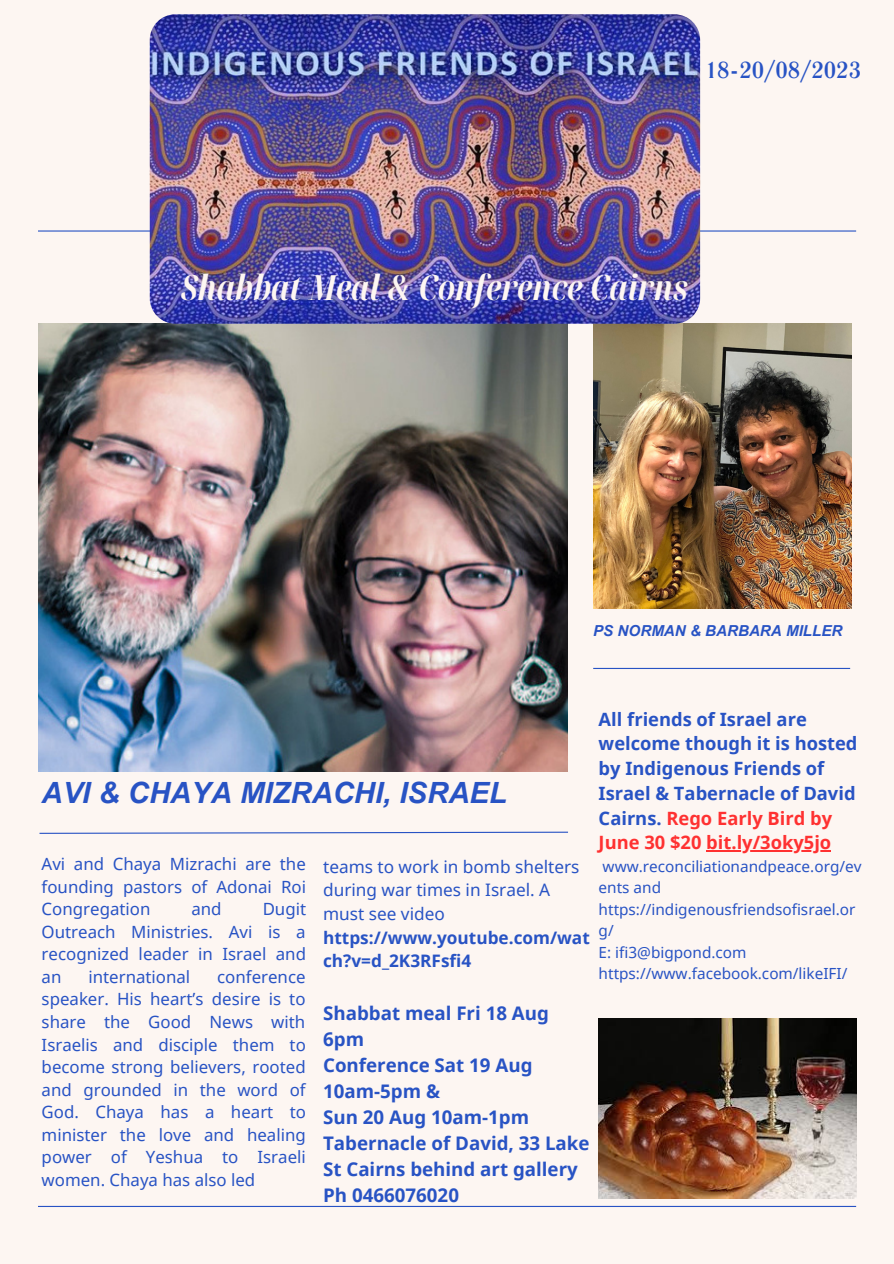
<style>
.page{position:relative;width:894px;height:1264px;background:#fff}
.page>*{position:absolute;margin:0;border:0;box-sizing:border-box;transform-origin:0 0}
.t1{font:italic 700 extra-condensed 34.65px "Noto Serif Display";color:#fdf6f2}
.t2{font:italic 700 29.25px "Arial MT Pro";color:#2853c4}
.t3{font:700 22.95px "Literaturnaya";color:#2853c4}
.t4{font:700 18.75px/26px "Noto Sans";color:#2853c4}
.t5{font:700 18.3px/24.8px "Noto Sans";color:#2853c4}
.t6{font:17.25px/23.7px "Noto Sans";color:#2853c4}
.t7{font:16.8px/22.5px "Noto Sans";color:#2853c4;text-align:justify}
.t8{font:15.3px/21.5px "Noto Sans";color:#2853c4}
.t9{font:italic 700 15.15px "Arial MT Pro";color:#2853c4}
.s1{font-weight:700}
.s2{color:#ff3131}
</style>
<div class="page">
<div style="left:0;top:0;width:893px;height:1263px;background:#fdf6f2"></div>
<img style="left:38px;top:324px;width:529px;height:447px">
<img style="left:593px;top:324px;width:258px;height:285px">
<img style="left:598px;top:1018px;width:258px;height:180px">
<hr style="left:38px;top:230px;width:817px;height:1px;background:#2853c4">
<hr style="left:38px;top:1205px;width:817px;height:1px;background:#2853c4">
<hr style="left:593px;top:668px;width:256px;height:1px;background:#2853c4">
<svg style="left:39px;top:831px;width:529px;height:3px"></svg>
<img style="left:150px;top:14px;width:550px;height:310px;border-radius:26px">
<hr style="left:706px;top:850px;width:125px;height:1px;background:#ff3131">
<p class="t3" style="left:704px;top:56px;width:158px">18-20/08/2023</p>
<p class="t1" style="left:181px;top:263px;width:508px">Shabbat Meal &amp; Conference Cairns</p>
<p class="t9" style="left:593px;top:625px;width:251px">PS NORMAN &amp; BARBARA MILLER</p>
<p class="t2" style="left:42px;top:781px;width:466px">AVI &amp; CHAYA MIZRACHI, ISRAEL</p>
<p class="t7" style="left:42px;top:852px;width:266px">Avi and Chaya Mizrachi are the founding pastors of Adonai Roi Congregation</p>
<p class="t7" style="left:191px;top:897px;width:32px">and</p>
<p class="t7" style="left:42px;top:897px;width:266px;text-indent:221px">Dugit Outreach Ministries. Avi is a recognized leader in Israel and an</p>
<p class="t7" style="left:42px;top:965px;width:266px;text-indent:175px">conference speaker. His heart’s desire is to share the Good News with Israelis and disciple them to become strong believers, rooted and grounded in the word of God. Chaya has a heart to minister the love and healing power of Yeshua to Israeli women. Chaya has also led</p>
<p class="t7" style="left:88px;top:965px;width:103px">international</p>
<p class="t6" style="left:323px;top:854px;width:268px">teams to work in bomb shelters during war times in Israel. A must see video <span class="s1">https://www.youtube.com/wat ch?v=d_2K3RFsfi4</span></p>
<p class="t4" style="left:323px;top:1000px;width:227px">Shabbat meal Fri 18 Aug<br>6pm</p>
<p class="t4" style="left:323px;top:1051px;width:211px">Conference Sat 19 Aug<br>10am-5pm &amp;</p>
<p class="t4" style="left:323px;top:1103px;width:207px">Sun 20 Aug 10am-1pm</p>
<p class="t4" style="left:323px;top:1129px;width:268px">Tabernacle of David, 33 Lake<br>St Cairns behind art gallery</p>
<p class="t4" style="left:323px;top:1181px;width:137px">Ph 0466076020</p>
<p class="t5" style="left:598px;top:706px;width:260px">All friends of Israel are welcome though it is hosted by Indigenous Friends of<br>Israel &amp; Tabernacle of David<br>Cairns. <span class="s2">Rego Early Bird by<br>June 30 $20 bit.ly/3oky5jo</span></p>
<p class="t8" style="left:598px;top:855px;width:264px">www.reconciliationandpeace.org/ev ents and https://indigenousfriendsofisrael.or g/</p>
<p class="t8" style="left:598px;top:940px;width:250px">E: ifi3@bigpond.com https://www.facebook.com/likeIFI/</p>
</div>
